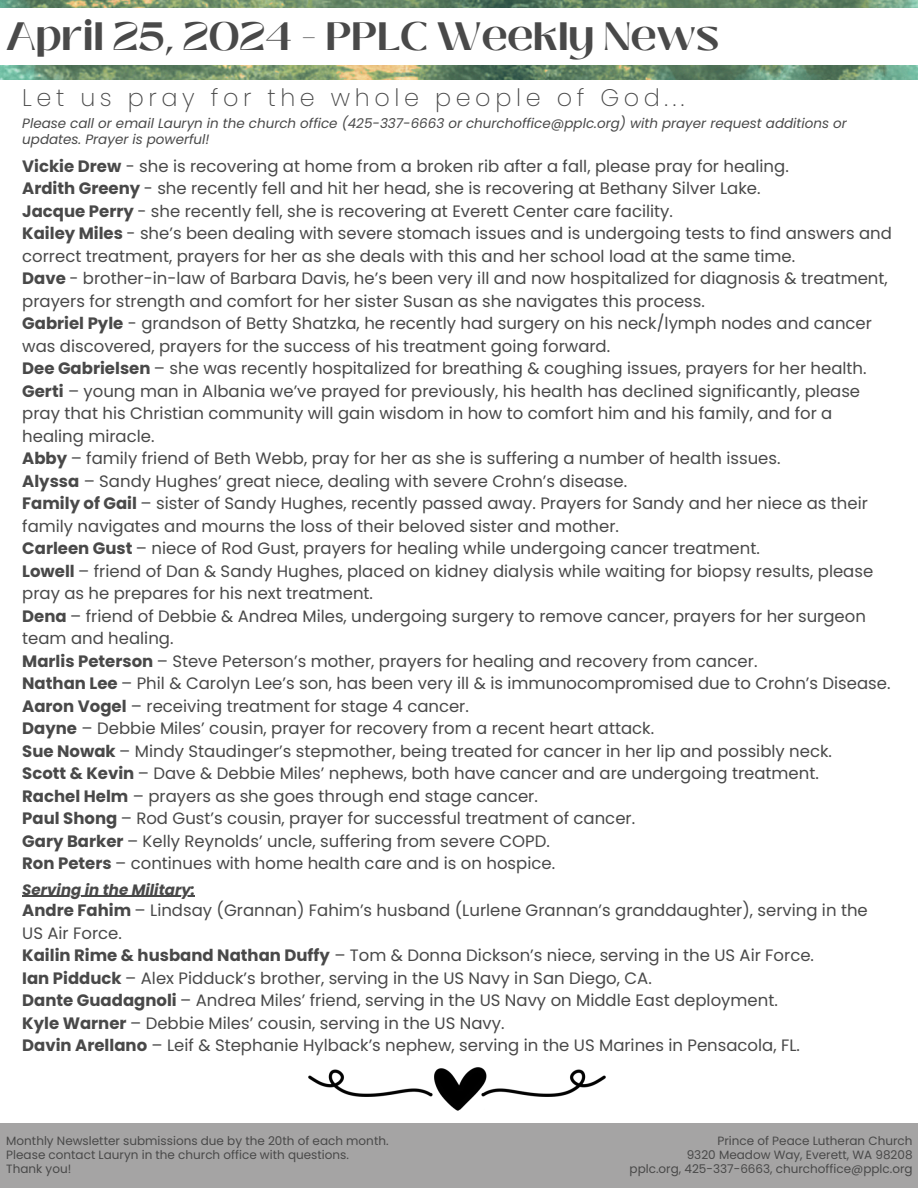
<style>
.page{position:relative;width:918px;height:1188px;background:#fff}
.page>*{position:absolute;margin:0;border:0;box-sizing:border-box;transform-origin:0 0}
.t1{font:700 39.45px "Black Mango";color:#494949}
.t2{font:200 24px "Poppins";letter-spacing:.19em;color:#494949}
.t3{font:16.5px/22.5px "Poppins";color:#494949}
.t4{font:italic 700 15px "Poppins";color:#494949}
.t5{font:italic 13.5px/15.8px "Poppins";color:#494949}
.t6{font:12px "Poppins";color:#494949}
.s1{font-weight:700}
</style>
<div class="page">
<img style="left:0;top:0;width:918px;height:80px">
<div style="left:0;top:8px;width:918px;height:57px;background:#fff"></div>
<div style="left:0;top:1123px;width:918px;height:65px;background:#a5a4a4"></div>
<hr style="left:22px;top:895px;width:173px;height:2px;background:#494949">
<img style="left:309px;top:1068px;width:297px;height:43px">
<p class="t1" style="left:6px;top:7px;width:714px">April 25, 2024 - PPLC Weekly News</p>
<h3 class="t2" style="left:22px;top:81px;width:664px">Let us pray for the whole people of God...</h3>
<h1 class="t5" style="left:22px;top:116px;width:826px">Please call or email Lauryn in the church office (425-337-6663 or churchoffice@pplc.org) with prayer request additions or updates. Prayer is powerful!</h1>
<h2 class="t3" style="left:22px;top:155px;width:871px"><span class="s1">Vickie Drew</span> - she is recovering at home from a broken rib after a fall, please pray for healing.<br><span class="s1">Ardith Greeny</span> - she recently fell and hit her head, she is recovering at Bethany Silver Lake.<br><span class="s1">Jacque Perry</span> - she recently fell, she is recovering at Everett Center care facility.<br><span class="s1">Kailey Miles</span> - she’s been dealing with severe stomach issues and is undergoing tests to find answers and correct treatment, prayers for her as she deals with this and her school load at the same time.<br><span class="s1">Dave</span> - brother-in-law of Barbara Davis, he’s been very ill and now hospitalized for diagnosis &amp; treatment, prayers for strength and comfort for her sister Susan as she navigates this process.<br><span class="s1">Gabriel Pyle</span> - grandson of Betty Shatzka, he recently had surgery on his neck/lymph nodes and cancer was discovered, prayers for the success of his treatment going forward.<br><span class="s1">Dee Gabrielsen</span> – she was recently hospitalized for breathing &amp; coughing issues, prayers for her health.<br><span class="s1">Gerti</span> – young man in Albania we’ve prayed for previously, his health has declined significantly, please pray that his Christian community will gain wisdom in how to comfort him and his family, and for a healing miracle.<br><span class="s1">Abby</span> – family friend of Beth Webb, pray for her as she is suffering a number of health issues.<br><span class="s1">Alyssa</span> – Sandy Hughes’ great niece, dealing with severe Crohn’s disease.<br><span class="s1">Family of Gail</span> – sister of Sandy Hughes, recently passed away. Prayers for Sandy and her niece as their family navigates and mourns the loss of their beloved sister and mother.<br><span class="s1">Carleen Gust</span> – niece of Rod Gust, prayers for healing while undergoing cancer treatment.<br><span class="s1">Lowell</span> – friend of Dan &amp; Sandy Hughes, placed on kidney dialysis while waiting for biopsy results, please pray as he prepares for his next treatment.<br><span class="s1">Dena</span> – friend of Debbie &amp; Andrea Miles, undergoing surgery to remove cancer, prayers for her surgeon team and healing.<br><span class="s1">Marlis Peterson</span> – Steve Peterson’s mother, prayers for healing and recovery from cancer.<br><span class="s1">Nathan Lee</span> – Phil &amp; Carolyn Lee’s son, has been very ill &amp; is immunocompromised due to Crohn’s Disease.<br><span class="s1">Aaron Vogel</span> – receiving treatment for stage 4 cancer.<br><span class="s1">Dayne</span> – Debbie Miles’ cousin, prayer for recovery from a recent heart attack.<br><span class="s1">Sue Nowak</span> – Mindy Staudinger’s stepmother, being treated for cancer in her lip and possibly neck.<br><span class="s1">Scott &amp; Kevin</span> – Dave &amp; Debbie Miles’ nephews, both have cancer and are undergoing treatment.<br><span class="s1">Rachel Helm</span> – prayers as she goes through end stage cancer.<br><span class="s1">Paul Shong</span> – Rod Gust’s cousin, prayer for successful treatment of cancer.<br><span class="s1">Gary Barker</span> – Kelly Reynolds’ uncle, suffering from severe COPD.<br><span class="s1">Ron Peters</span> – continues with home health care and is on hospice.</h2>
<h4 class="t4" style="left:22px;top:879px;width:174px">Serving in the Military:</h4>
<h4 class="t3" style="left:22px;top:899px;width:847px"><span class="s1">Andre Fahim</span> – Lindsay (Grannan) Fahim’s husband (Lurlene Grannan’s granddaughter), serving in the US Air Force.<br><span class="s1">Kailin Rime &amp; husband Nathan Duffy</span> – Tom &amp; Donna Dickson’s niece, serving in the US Air Force.<br><span class="s1">Ian Pidduck</span> – Alex Pidduck’s brother, serving in the US Navy in San Diego, CA.<br><span class="s1">Dante Guadagnoli</span> – Andrea Miles’ friend, serving in the US Navy on Middle East deployment.<br><span class="s1">Kyle Warner</span> – Debbie Miles’ cousin, serving in the US Navy.<br><span class="s1">Davin Arellano</span> – Leif &amp; Stephanie Hylback’s nephew, serving in the US Marines in Pensacola, FL.</h4>
<p class="t6" style="left:6px;top:1133px;width:384px">Monthly Newsletter submissions due by the 20th of each month.</p>
<p class="t6" style="left:6px;top:1147px;width:344px">Please contact Lauryn in the church office with questions.</p>
<p class="t6" style="left:6px;top:1161px;width:67px">Thank you!</p>
<p class="t6" style="left:717px;top:1133px;width:197px">Prince of Peace Lutheran Church</p>
<p class="t6" style="left:687px;top:1147px;width:227px">9320 Meadow Way, Everett, WA 98208</p>
<p class="t6" style="left:630px;top:1161px;width:284px">pplc.org, 425-337-6663, churchoffice@pplc.org</p>
</div>
